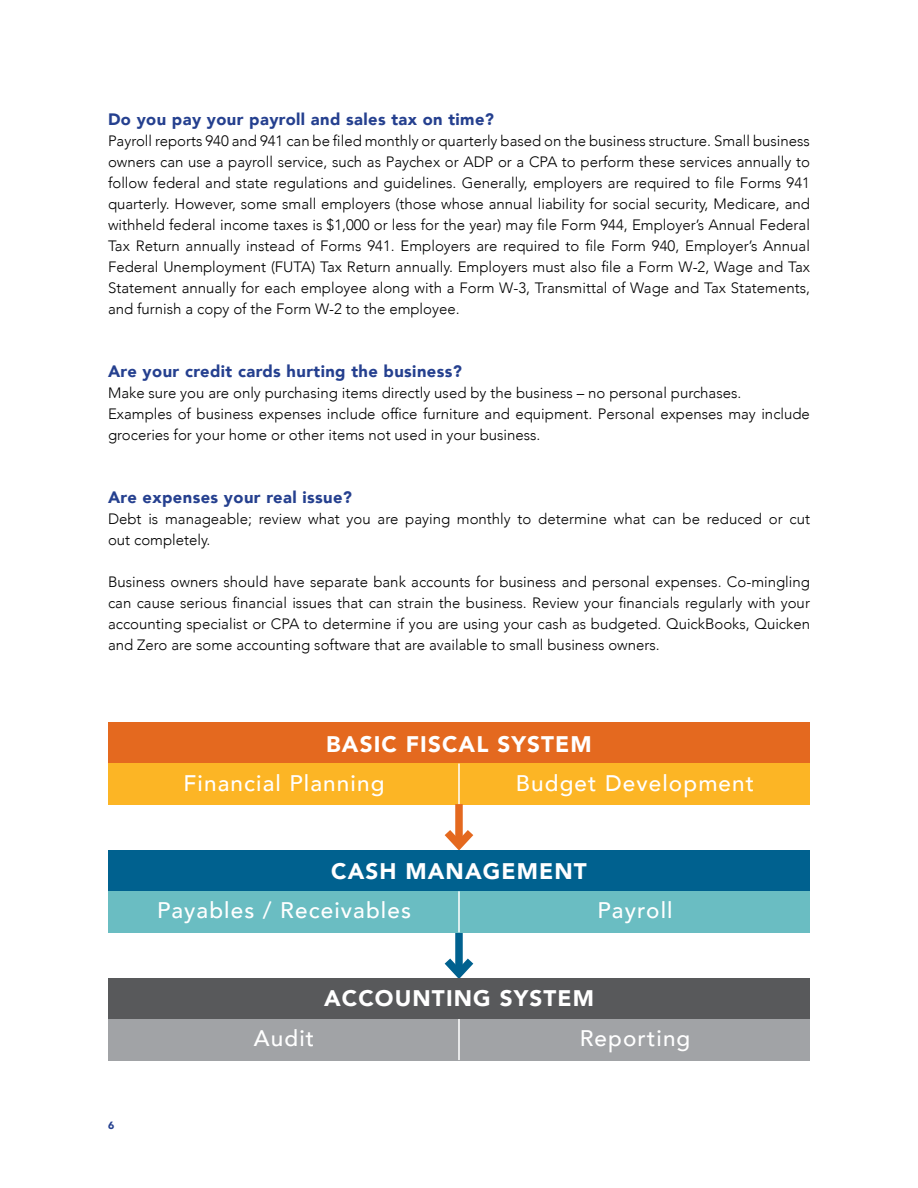
<style>
.page{position:relative;width:918px;height:1188px;background:#fff}
.page>*{position:absolute;margin:0;border:0;box-sizing:border-box;transform-origin:0 0}
.t1{font:500 22.5px "Avenir";letter-spacing:.05em;color:#fff}
.t2{font:900 22.5px "Avenir";letter-spacing:.05em;color:#fff}
.t3{font:900 16.5px "Avenir";letter-spacing:.025em;color:#25408f}
.t4{font:300 15px/21px "Avenir";color:#000;text-align:justify}
.t5{font:900 10.5px "Avenir";color:#25408f}
</style>
<div class="page">
<div style="left:108px;top:723px;width:702px;height:41px;background:#e4691f"></div>
<div style="left:108px;top:764px;width:702px;height:41px;background:#fcb525"></div>
<hr style="left:458px;top:764px;width:2px;height:41px;background:#fff">
<div style="left:455px;top:804px;width:8px;height:41px;background:#e4691f"></div>
<svg style="left:444px;top:822px;width:30px;height:28px"></svg>
<div style="left:455px;top:933px;width:8px;height:41px;background:#00618f"></div>
<svg style="left:444px;top:951px;width:30px;height:27px"></svg>
<div style="left:108px;top:850px;width:702px;height:41px;background:#00618f"></div>
<div style="left:108px;top:891px;width:702px;height:41px;background:#6abdc2"></div>
<hr style="left:458px;top:891px;width:2px;height:41px;background:#fff">
<div style="left:108px;top:978px;width:702px;height:41px;background:#58595b"></div>
<div style="left:108px;top:1019px;width:702px;height:41px;background:#a1a3a6"></div>
<hr style="left:458px;top:1019px;width:2px;height:41px;background:#fff">
<p class="t3" style="left:108px;top:105px;width:388px">Do you pay your payroll and sales tax on time?</p>
<p class="t4" style="left:108px;top:130px;width:704px">Payroll reports 940 and 941 can be filed monthly or quarterly based on the business structure. Small business owners can use a payroll service, such as Paychex or ADP or a CPA to perform these services annually to follow federal and state regulations and guidelines. Generally, employers are required to file Forms 941 quarterly. However, some small employers (those whose annual liability for social security, Medicare, and withheld federal income taxes is $1,000 or less for the year) may file Form 944, Employer’s Annual Federal Tax Return annually instead of Forms 941. Employers are required to file Form 940, Employer’s Annual Federal Unemployment (FUTA) Tax Return annually. Employers must also file a Form W-2, Wage and Tax Statement annually for each employee along with a Form W-3, Transmittal of Wage and Tax Statements, and furnish a copy of the Form W-2 to the employee.</p>
<p class="t3" style="left:108px;top:357px;width:356px">Are your credit cards hurting the business?</p>
<p class="t4" style="left:108px;top:382px;width:703px;text-align:left">Make sure you are only purchasing items directly used by the business – no personal purchases.<br>Examples of business expenses include office furniture and equipment. Personal expenses may include groceries for your home or other items not used in your business.</p>
<p class="t3" style="left:108px;top:483px;width:246px">Are expenses your real issue?</p>
<p class="t4" style="left:108px;top:508px;width:704px">Debt is manageable; review what you are paying monthly to determine what can be reduced or cut out completely.</p>
<p class="t4" style="left:108px;top:571px;width:704px">Business owners should have separate bank accounts for business and personal expenses. Co-mingling can cause serious financial issues that can strain the business. Review your financials regularly with your accounting specialist or CPA to determine if you are using your cash as budgeted. QuickBooks, Quicken and Zero are some accounting software that are available to small business owners.</p>
<h1 class="t2" style="left:326px;top:725px;width:267px">BASIC FISCAL SYSTEM</h1>
<h1 class="t1" style="left:184px;top:764px;width:202px">Financial Planning</h1>
<h1 class="t1" style="left:516px;top:764px;width:240px">Budget Development</h1>
<h1 class="t2" style="left:331px;top:852px;width:257px">CASH MANAGEMENT</h1>
<h1 class="t1" style="left:157px;top:890px;width:256px">Payables / Receivables</h1>
<h1 class="t1" style="left:597px;top:890px;width:77px">Payroll</h1>
<p class="t5" style="left:108px;top:1117px;width:8px">6</p>
<h1 class="t1" style="left:254px;top:1019px;width:62px">Audit</h1>
<h1 class="t2" style="left:324px;top:979px;width:272px">ACCOUNTING SYSTEM</h1>
<h1 class="t1" style="left:580px;top:1019px;width:112px">Reporting</h1>
</div>
